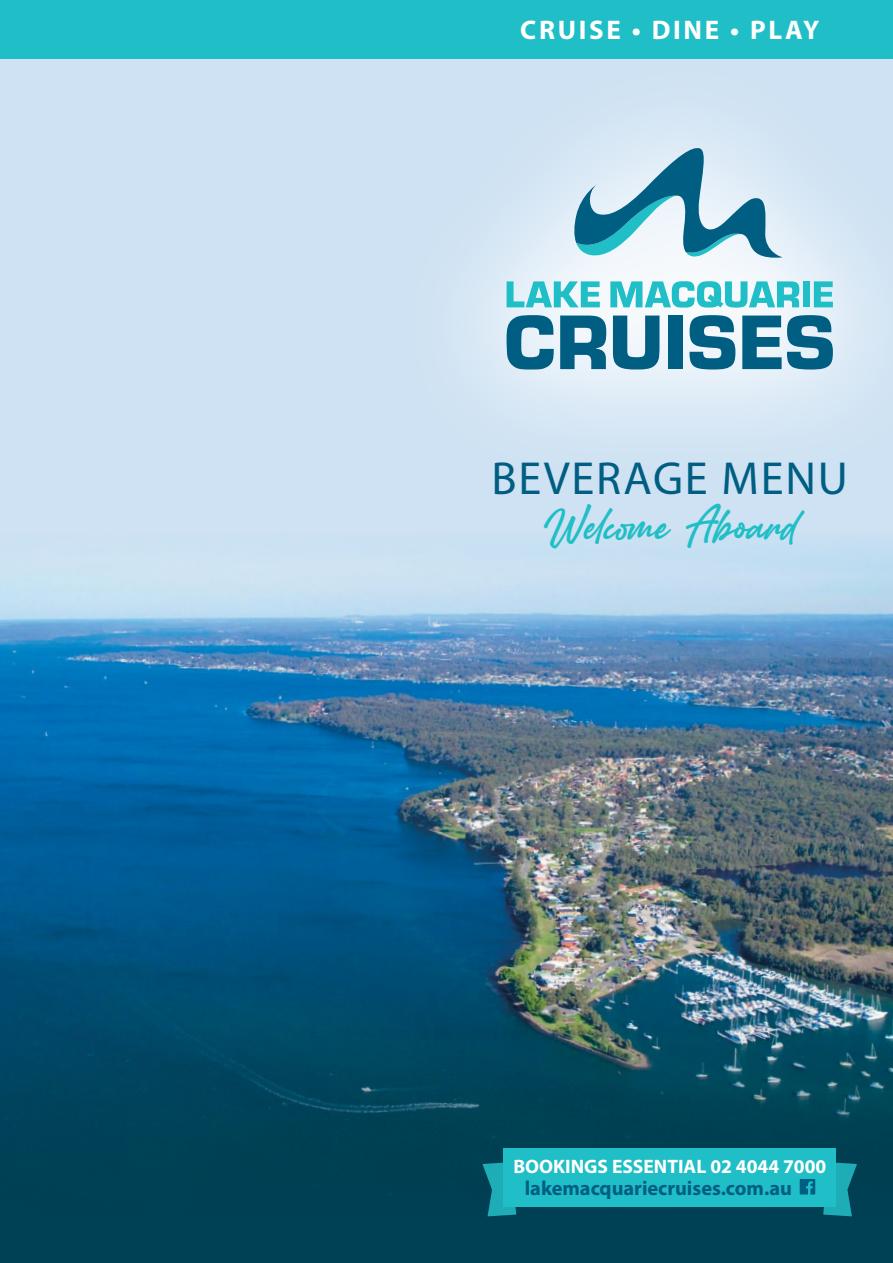
<style>
.page{position:relative;width:893px;height:1263px;background:#fff}
.page>*{position:absolute;margin:0;border:0;box-sizing:border-box;transform-origin:0 0}
.t1{font:46.5px "Myriad Pro";letter-spacing:.04em;color:#005e83}
.t2{font:40.95px "Amertha PERSONALUSEONLY";letter-spacing:.02em;color:#20bec6;scale:.9 1}
.t3{font:700 27px "Myriad Pro";letter-spacing:.1em;color:#fff}
.t4{font:700 20.25px "Myriad Pro";color:#005e83}
.t5{font:700 19.5px "Myriad Pro";color:#fff}
</style>
<div class="page">
<div style="left:0;top:734px;width:893px;height:529px;background:#014156"></div>
<div style="left:0;top:0;width:893px;height:719px;background:#cee2f3"></div>
<img style="left:0;top:545px;width:893px;height:672px">
<svg style="left:389px;top:58px;width:504px;height:361px"></svg>
<svg style="left:574px;top:146px;width:209px;height:113px"></svg>
<svg style="left:507px;top:281px;width:93px;height:26px;background:#78d5dc"></svg>
<svg style="left:507px;top:315px;width:47px;height:54px;background:#5493ae"></svg>
<svg style="left:560px;top:316px;width:46px;height:53px;background:#37809e"></svg>
<svg style="left:613px;top:316px;width:46px;height:53px;background:#4f90aa"></svg>
<div style="left:668px;top:316px;width:14px;height:53px;background:#005e83"></div>
<svg style="left:689px;top:315px;width:46px;height:54px;background:#478aa6"></svg>
<svg style="left:742px;top:315px;width:91px;height:54px;background:#4b8da9"></svg>
<svg style="left:610px;top:281px;width:189px;height:27px;background:#72d4db"></svg>
<div style="left:803px;top:281px;width:7px;height:26px;background:#20bec6"></div>
<svg style="left:814px;top:281px;width:19px;height:26px"></svg>
<div style="left:0;top:0;width:893px;height:58px;background:#20bec6"></div>
<svg style="left:482px;top:1162px;width:34px;height:54px"></svg>
<svg style="left:823px;top:1162px;width:34px;height:54px"></svg>
<div style="left:504px;top:1148px;width:332px;height:58px;background:#20bec6"></div>
<svg style="left:800px;top:1179px;width:15px;height:15px"></svg>
<h3 class="t3" style="left:520px;top:13px;width:301px">CRUISE • DINE • PLAY</h3>
<h1 class="t1" style="left:492px;top:450px;width:358px">BEVERAGE MENU</h1>
<h2 class="t2" style="left:542px;top:491px;width:285px">Welcome Aboard</h2>
<p class="t5" style="left:513px;top:1153px;width:314px">BOOKINGS ESSENTIAL 02 4044 7000</p>
<p class="t4" style="left:525px;top:1174px;width:269px">lakemacquariecruises.com.au</p>
</div>
